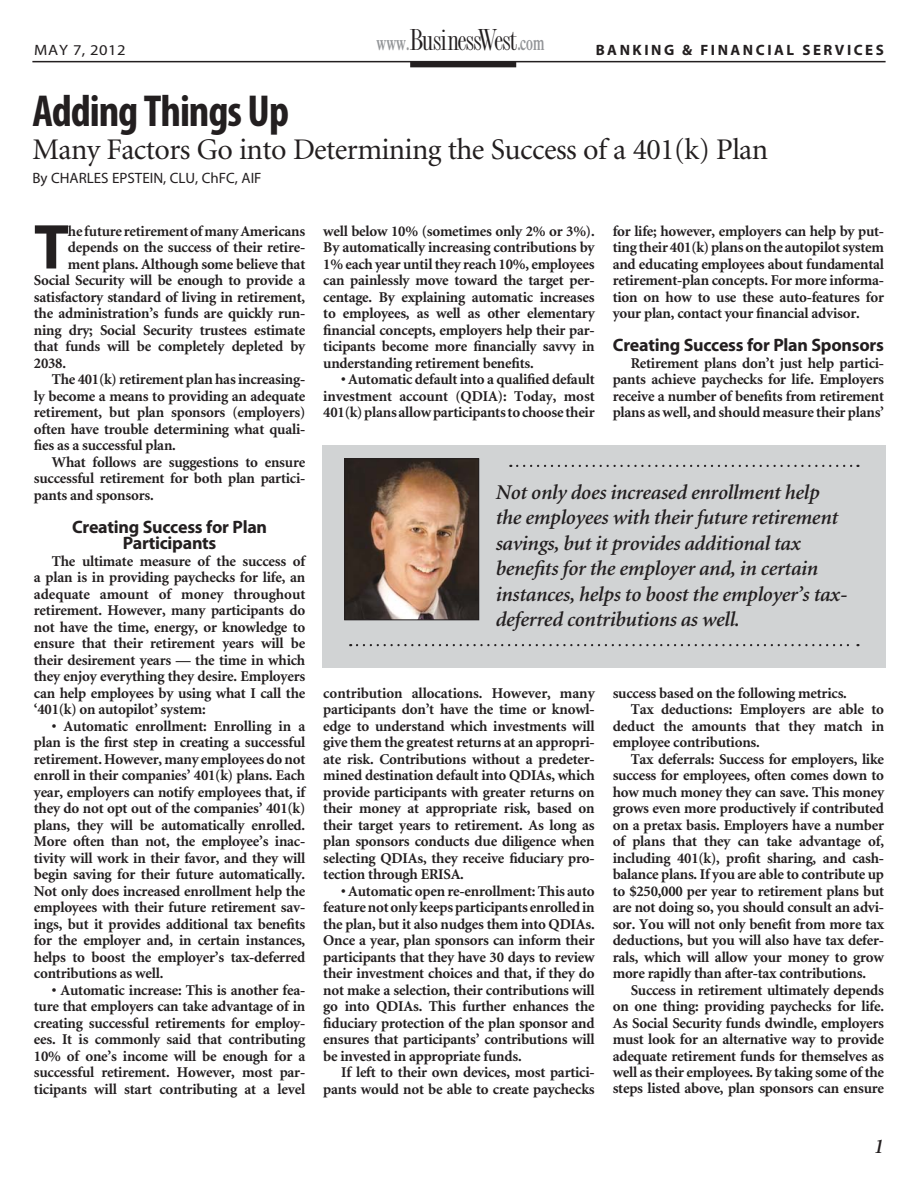
<style>
.page{position:relative;width:918px;height:1188px;background:#fff}
.page>*{position:absolute;margin:0;border:0;box-sizing:border-box;transform-origin:0 0}
.t1{font:700 63.9px "Myriad Pro";color:#231f20}
.t2{font:700 condensed 45px "Myriad Pro";letter-spacing:-.025em;color:#231f20}
.t3{font:31.5px "Fashion Compressed Plain";letter-spacing:-.045em;color:#231f20}
.t4{font:30px "Minion";letter-spacing:-.02em;color:#231f20}
.t5{font:italic 600 21px/25.5px "Minion";letter-spacing:-.01em;color:#231f20}
.t6{font:700 18px/16.5px "Myriad Pro";letter-spacing:-.015em;color:#231f20;text-align:center}
.t7{font:700 15px/16.5px "Minion";letter-spacing:-.015em;color:#231f20;text-align:justify}
.t8{font:15px "Myriad Pro";color:#231f20}
.t9{font:700 15px "Myriad Pro";letter-spacing:.17em;color:#231f20}
.t10{font:15px "Myriad Pro";color:#231f20;scale:1.1 1}
.s1{font-family:"Times";font-weight:600;font-size:21px;color:#939598}
</style>
<div class="page">
<hr style="left:32px;top:61px;width:854px;height:1px;background:#231f20">
<div style="left:410px;top:61px;width:106px;height:6px;background:#231f20"></div>
<div style="left:322px;top:445px;width:564px;height:222px;background:#d1d3d4"></div>
<svg style="left:517px;top:465px;width:341px;height:2px"></svg>
<svg style="left:357px;top:644px;width:501px;height:2px"></svg>
<img style="left:346px;top:460px;width:131px;height:158px">
<div style="left:344px;top:458px;width:135px;height:162px;border:1px solid #231f20"></div>
<p class="t10" style="left:34px;top:44px;width:85px">MAY 7, 2012</p>
<h3 class="t3" style="left:377px;top:27px;width:169px"><span class="s1">www.</span>BusinessWest<span class="s1">.com</span></h3>
<p class="t9" style="left:596px;top:44px;width:290px">BANKING &amp; FINANCIAL SERVICES</p>
<h2 class="t2" style="left:32px;top:94px;width:258px">Adding Things Up</h2>
<h3 class="t4" style="left:32px;top:138px;width:737px">Many Factors Go into Determining the Success of a 401(k) Plan</h3>
<p class="t8" style="left:32px;top:173px;width:231px">By CHARLES EPSTEIN, CLU, ChFC, AIF</p>
<h1 class="t1" style="left:34px;top:223px;width:37px">T</h1>
<p class="t7" style="left:68px;top:224px;width:239px">he future retirement of many Americans</p>
<p class="t7" style="left:68px;top:240px;width:239px">depends on the success of their retire-</p>
<p class="t7" style="left:68px;top:257px;width:239px">ment plans. Although some believe that</p>
<p class="t7" style="left:34px;top:273px;width:273px">Social Security will be enough to provide a</p>
<p class="t7" style="left:34px;top:290px;width:273px">satisfactory standard of living in retirement,</p>
<p class="t7" style="left:34px;top:306px;width:273px">the administration’s funds are quickly run-</p>
<p class="t7" style="left:34px;top:323px;width:273px">ning dry; Social Security trustees estimate</p>
<p class="t7" style="left:34px;top:339px;width:273px">that funds will be completely depleted by</p>
<p class="t7" style="left:34px;top:356px;width:34px">2038.</p>
<p class="t7" style="left:52px;top:372px;width:255px">The 401(k) retirement plan has increasing-</p>
<p class="t7" style="left:34px;top:389px;width:273px">ly become a means to providing an adequate</p>
<p class="t7" style="left:34px;top:405px;width:273px">retirement, but plan sponsors (employers)</p>
<p class="t7" style="left:34px;top:422px;width:273px">often have trouble determining what quali-</p>
<p class="t7" style="left:34px;top:438px;width:144px">fies as a successful plan.</p>
<p class="t7" style="left:52px;top:455px;width:255px">What follows are suggestions to ensure</p>
<p class="t7" style="left:34px;top:471px;width:273px">successful retirement for both plan partici-</p>
<p class="t7" style="left:34px;top:488px;width:121px">pants and sponsors.</p>
<p class="t6" style="left:72px;top:520px;width:197px">Creating Success for Plan<br>Participants</p>
<p class="t7" style="left:34px;top:554px;width:273px;text-indent:18px">The ultimate measure of the success of a plan is in providing paychecks for life, an adequate amount of money throughout retirement. However, many participants do not have the time, energy, or knowledge to ensure that their retirement years will be their desirement years — the time in which they enjoy everything they desire. Employers can help employees by using what I call the ‘401(k) on autopilot’ system:</p>
<p class="t7" style="left:34px;top:719px;width:273px;text-indent:18px">• Automatic enrollment: Enrolling in a plan is the first step in creating a successful retirement. However, many employees do not enroll in their companies’ 401(k) plans. Each year, employers can notify employees that, if they do not opt out of the companies’ 401(k) plans, they will be automatically enrolled.<br>More often than not, the employee’s inac&shy;tivity will work in their favor, and they will begin saving for their future automatically.<br>Not only does increased enrollment help the employees with their future retirement sav&shy;ings, but it provides additional tax benefits for the employer and, in certain instances, helps to boost the employer’s tax-deferred contributions as well.</p>
<p class="t7" style="left:34px;top:983px;width:273px;text-indent:18px">• Automatic increase: This is another fea&shy;ture that employers can take advantage of in creating successful retirements for employ&shy;ees. It is commonly said that contributing 10% of one’s income will be enough for a successful retirement. However, most par&shy;ticipants will start contributing at a level</p>
<p class="t7" style="left:323px;top:224px;width:273px">well below 10% (sometimes only 2% or 3%).<br>By automatically increasing contributions by 1% each year until they reach 10%, employees can painlessly move toward the target per&shy;centage. By explaining automatic increases to employees, as well as other elementary financial concepts, employers help their par&shy;ticipants become more financially savvy in understanding retirement benefits.</p>
<p class="t7" style="left:323px;top:372px;width:273px;text-indent:18px">• Automatic default into a qualified default investment account (QDIA): Today, most 401(k) plans allow participants to choose their</p>
<p class="t7" style="left:613px;top:224px;width:273px">for life; however, employers can help by put&shy;ting their 401(k) plans on the autopilot system and educating employees about fundamental retirement-plan concepts. For more informa&shy;tion on how to use these auto-features for your plan, contact your financial advisor.</p>
<p class="t6" style="left:613px;top:338px;width:272px">Creating Success for Plan Sponsors</p>
<p class="t7" style="left:613px;top:356px;width:273px;text-indent:18px">Retirement plans don’t just help partici&shy;pants achieve paychecks for life. Employers receive a number of benefits from retirement plans as well, and should measure their plans’</p>
<p class="t5" style="left:496px;top:481px;width:353px">Not only does increased enrollment help the employees with their future retirement savings, but it provides additional tax benefits for the employer and, in certain instances, helps to boost the employer’s tax&shy;deferred contributions as well.</p>
<p class="t7" style="left:323px;top:686px;width:273px">contribution allocations. However, many participants don’t have the time or knowl&shy;edge to understand which investments will give them the greatest returns at an appropri&shy;ate risk. Contributions without a predeter&shy;mined destination default into QDIAs, which provide participants with greater returns on their money at appropriate risk, based on their target years to retirement. As long as plan sponsors conducts due diligence when selecting QDIAs, they receive fiduciary pro&shy;tection through ERISA.</p>
<p class="t7" style="left:323px;top:884px;width:273px;text-indent:18px">• Automatic open re-enrollment: This auto feature not only keeps participants enrolled in the plan, but it also nudges them into QDIAs.<br>Once a year, plan sponsors can inform their participants that they have 30 days to review their investment choices and that, if they do not make a selection, their contributions will go into QDIAs. This further enhances the fiduciary protection of the plan sponsor and ensures that participants’ contributions will be invested in appropriate funds.</p>
<p class="t7" style="left:323px;top:1065px;width:273px;text-align:right">If left to their own devices, most partici&shy;pants would not be able to create paychecks</p>
<p class="t7" style="left:613px;top:686px;width:236px">success based on the following metrics.</p>
<p class="t7" style="left:631px;top:702px;width:255px">Tax deductions: Employers are able to</p>
<p class="t7" style="left:613px;top:719px;width:273px">deduct the amounts that they match in</p>
<p class="t7" style="left:613px;top:735px;width:149px">employee contributions.</p>
<p class="t7" style="left:631px;top:752px;width:255px">Tax deferrals: Success for employers, like</p>
<p class="t7" style="left:613px;top:768px;width:273px">success for employees, often comes down to</p>
<p class="t7" style="left:613px;top:785px;width:273px">how much money they can save. This money</p>
<p class="t7" style="left:613px;top:801px;width:273px">grows even more productively if contributed</p>
<p class="t7" style="left:613px;top:818px;width:273px">on a pretax basis. Employers have a number</p>
<p class="t7" style="left:613px;top:834px;width:273px">of plans that they can take advantage of,</p>
<p class="t7" style="left:613px;top:851px;width:273px">including 401(k), profit sharing, and cash-</p>
<p class="t7" style="left:613px;top:867px;width:273px">balance plans. If you are able to contribute up</p>
<p class="t7" style="left:613px;top:884px;width:273px">to $250,000 per year to retirement plans but</p>
<p class="t7" style="left:613px;top:900px;width:273px">are not doing so, you should consult an advi-</p>
<p class="t7" style="left:613px;top:917px;width:273px">sor. You will not only benefit from more tax</p>
<p class="t7" style="left:613px;top:933px;width:273px">deductions, but you will also have tax defer-</p>
<p class="t7" style="left:613px;top:950px;width:273px">rals, which will allow your money to grow</p>
<p class="t7" style="left:613px;top:966px;width:255px">more rapidly than after-tax contributions.</p>
<p class="t7" style="left:631px;top:983px;width:255px">Success in retirement ultimately depends</p>
<p class="t7" style="left:613px;top:999px;width:273px">on one thing: providing paychecks for life.</p>
<p class="t7" style="left:613px;top:1016px;width:273px">As Social Security funds dwindle, employers</p>
<p class="t7" style="left:613px;top:1032px;width:273px">must look for an alternative way to provide</p>
<p class="t7" style="left:613px;top:1049px;width:273px">adequate retirement funds for themselves as</p>
<p class="t7" style="left:613px;top:1065px;width:273px">well as their employees. By taking some of the</p>
<p class="t7" style="left:613px;top:1082px;width:273px">steps listed above, plan sponsors can ensure</p>
<h3 class="t5" style="left:874px;top:1135px;width:12px">1</h3>
</div>
